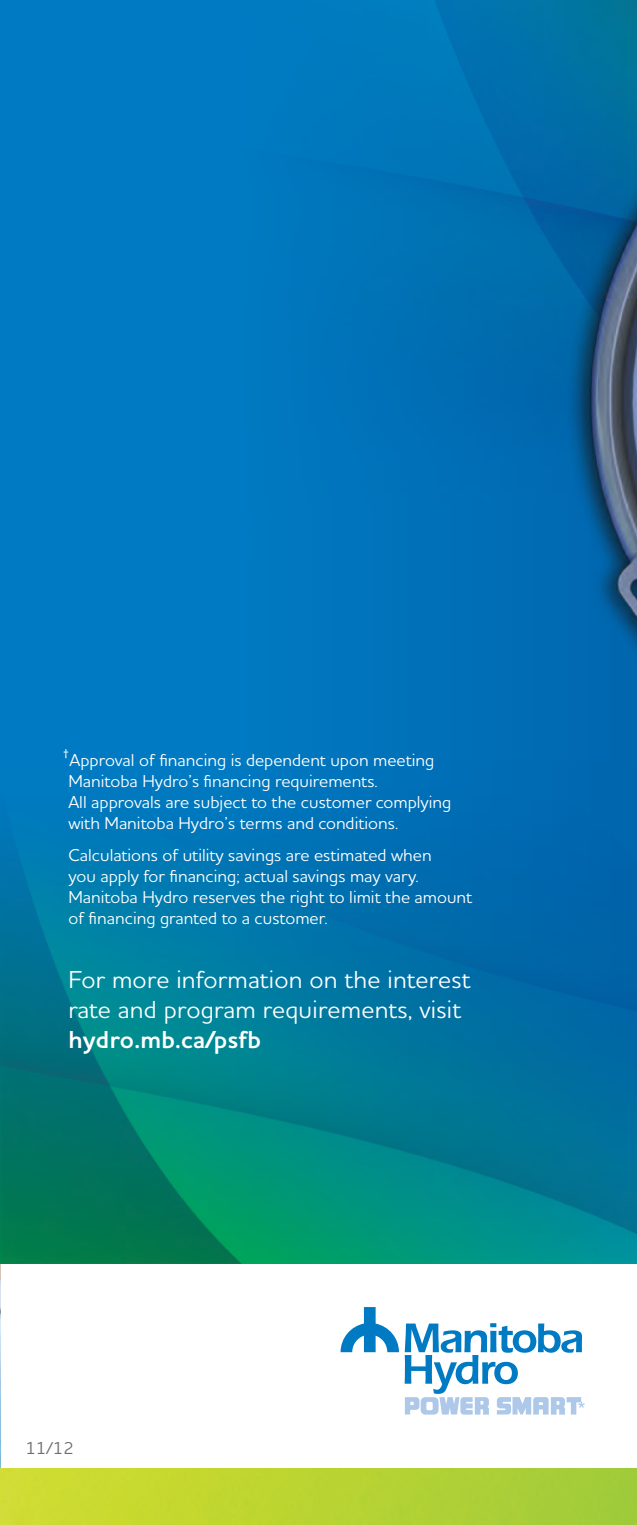
<style>
.page{position:relative;width:637px;height:1525px;background:#fff}
.page>*{position:absolute;margin:0;border:0;box-sizing:border-box;transform-origin:0 0}
.Body_Copy{font:25px/30px "MH Houschka Std";letter-spacing:.01em;color:#fff}
.Body_Copy-2{font:17.5px/21px "MH Houschka Std";color:#fff}
.t1{font:17.5px "MH Houschka Std";color:#6c6d70}
.Body_Copy-3{font:700 10px "MH Houschka Std";color:#fff}
.s1{font-weight:700}
</style>
<div class="page">
<img style="left:0;top:1263px;width:1px;height:205px">
<div style="left:0;top:0;width:637px;height:1263px;background:#007bc3"></div>
<img style="left:0;top:1468px;width:637px;height:56px">
<img style="left:331px;top:0;width:209px;height:327px">
<img style="left:0;top:327px;width:637px;height:936px">
<svg style="left:340px;top:1307px;width:245px;height:107px"></svg>
<img style="left:540px;top:0;width:97px;height:812px">
<p class="Body_Copy-3" style="left:64px;top:746px;width:7px">†</p>
<p class="Body_Copy-2" style="left:68px;top:749px;width:384px">Approval of financing is dependent upon meeting Manitoba Hydro’s financing requirements.<br>All approvals are subject to the customer complying with Manitoba Hydro’s terms and conditions.</p>
<p class="Body_Copy-2" style="left:68px;top:844px;width:405px">Calculations of utility savings are estimated when<br>you apply for financing; actual savings may vary.<br>Manitoba Hydro reserves the right to limit the amount of financing granted to a customer.</p>
<p class="Body_Copy" style="left:68px;top:964px;width:404px">For more information on the interest rate and program requirements, visit <span class="s1">hydro.mb.ca/psfb</span></p>
<p class="t1" style="left:25px;top:1436px;width:50px">11/12</p>
</div>
